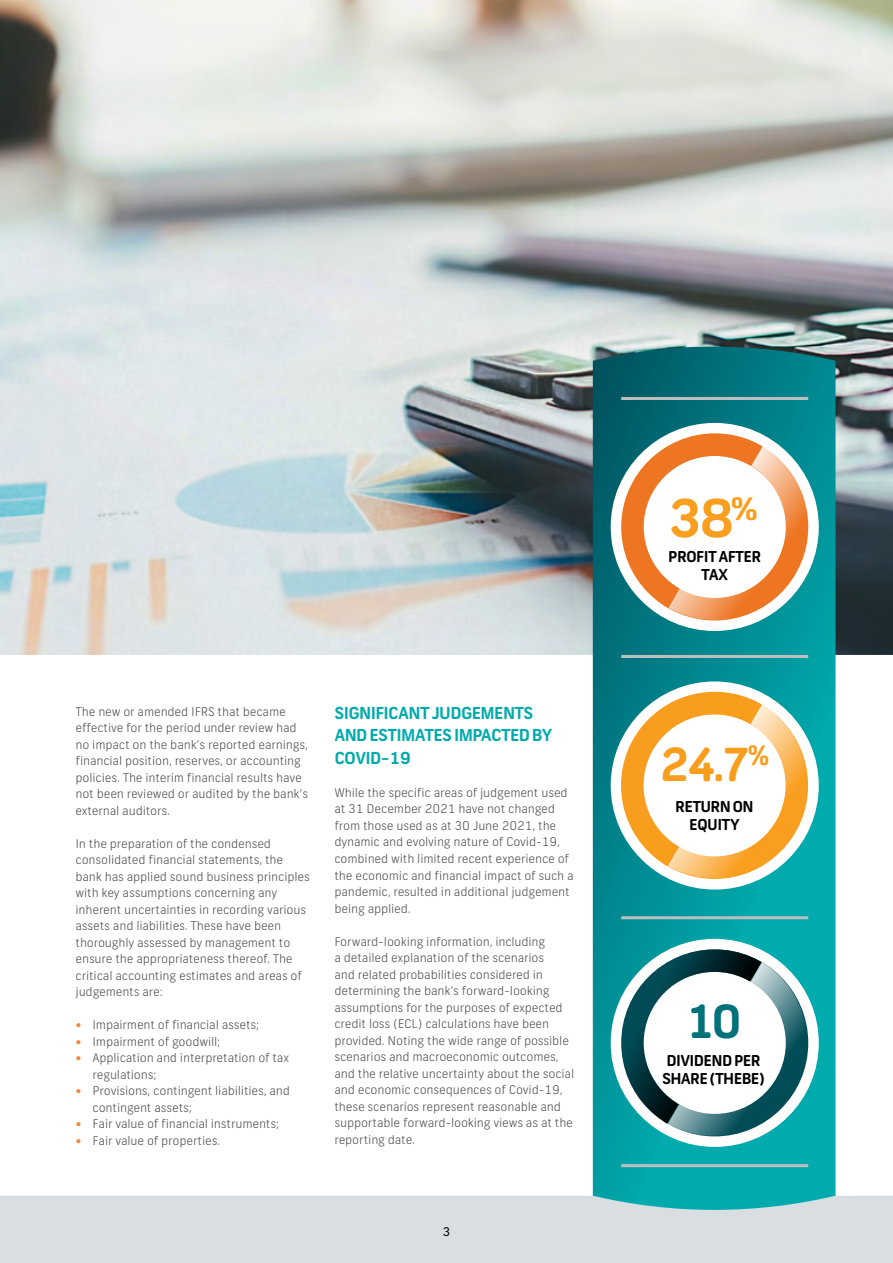
<style>
.page{position:relative;width:893px;height:1263px;background:#d9dee2}
.page>*{position:absolute;margin:0;border:0;box-sizing:border-box;transform-origin:0 0}
.t1{font:700 52.05px "FNB Sans";color:#fa9e1f}
.t2{font:700 45.45px "FNB Sans";color:#f99d1c}
.t3{font:700 45.45px "FNB Sans";color:#007278}
.t4{font:700 16.5px/22.5px "FNB Sans";color:#00aaad}
.t5{font:700 15px/18px "FNB Sans";color:#000;text-align:center}
.t6{font:300 12px/16.5px "FNB Sans";letter-spacing:.04em;color:#4d4d4f}
.t7{font:12px "FNB Sans";color:#000}
.s1{font-weight:700;color:#f1883e}
</style>
<div class="page">
<img style="left:0;top:0;width:893px;height:655px">
<div style="left:0;top:655px;width:893px;height:541px;background:#fff"></div>
<svg style="left:593px;top:347px;width:242px;height:863px;background:#058e95"></svg>
<svg style="left:610px;top:681px;width:208px;height:208px;background:#c6cfb2"></svg>
<svg style="left:610px;top:938px;width:208px;height:209px;background:#89bcbf"></svg>
<svg style="left:610px;top:422px;width:209px;height:209px;background:#c2c0ae"></svg>
<hr style="left:621px;top:916px;width:187px;height:3px;background:#bcbec0">
<hr style="left:621px;top:655px;width:187px;height:3px;background:#bcbec0">
<hr style="left:621px;top:397px;width:187px;height:3px;background:#bcbec0">
<hr style="left:621px;top:1164px;width:187px;height:3px;background:#bcbec0">
<p class="t6" style="left:76px;top:703px;width:234px">The new or amended IFRS that became effective for the period under review had no impact on the bank’s reported earnings, financial position, reserves, or accounting policies. The interim financial results have not been reviewed or audited by the bank’s external auditors.</p>
<p class="t6" style="left:76px;top:835px;width:235px">In the preparation of the condensed consolidated financial statements, the bank has applied sound business principles with key assumptions concerning any inherent uncertainties in recording various assets and liabilities. These have been thoroughly assessed by management to ensure the appropriateness thereof. The critical accounting estimates and areas of judgements are:</p>
<p class="t6" style="left:76px;top:1017px;width:185px"><span class="s1">•</span> Impairment of financial assets;</p>
<p class="t6" style="left:76px;top:1033px;width:146px"><span class="s1">•</span> Impairment of goodwill;</p>
<p class="t6" style="left:93px;top:1050px;width:198px;text-indent:-17px"><span class="s1">•</span> Application and interpretation of tax regulations;</p>
<p class="t6" style="left:93px;top:1083px;width:198px;text-indent:-17px"><span class="s1">•</span> Provisions, contingent liabilities, and contingent assets;</p>
<p class="t6" style="left:76px;top:1116px;width:205px"><span class="s1">•</span> Fair value of financial instruments;</p>
<p class="t6" style="left:76px;top:1132px;width:146px"><span class="s1">•</span> Fair value of properties.</p>
<h3 class="t4" style="left:335px;top:702px;width:219px">SIGNIFICANT JUDGEMENTS<br>AND ESTIMATES IMPACTED BY<br>COVID-19</h3>
<p class="t6" style="left:335px;top:784px;width:240px">While the specific areas of judgement used at 31 December 2021 have not changed from those used as at 30 June 2021, the dynamic and evolving nature of Covid-19, combined with limited recent experience of the economic and financial impact of such a pandemic, resulted in additional judgement being applied.</p>
<p class="t6" style="left:335px;top:933px;width:241px">Forward-looking information, including<br>a detailed explanation of the scenarios<br>and related probabilities considered in determining the bank’s forward-looking assumptions for the purposes of expected credit loss (ECL) calculations have been provided. Noting the wide range of possible scenarios and macroeconomic outcomes, and the relative uncertainty about the social and economic consequences of Covid-19, these scenarios represent reasonable and supportable forward-looking views as at the reporting date.</p>
<p class="t7" style="left:443px;top:1224px;width:9px">3</p>
<h1 class="t1" style="left:668px;top:486px;width:91px">38<sup>%</sup></h1>
<p class="t5" style="left:669px;top:548px;width:94px">PROFIT AFTER<br>TAX</p>
<h2 class="t2" style="left:660px;top:736px;width:110px">24.7<sup>%</sup></h2>
<p class="t5" style="left:676px;top:798px;width:79px">RETURN ON<br>EQUITY</p>
<h2 class="t3" style="left:685px;top:994px;width:58px">10</h2>
<p class="t5" style="left:662px;top:1052px;width:104px;text-align:left">DIVIDEND PER<br>SHARE (THEBE)</p>
</div>
